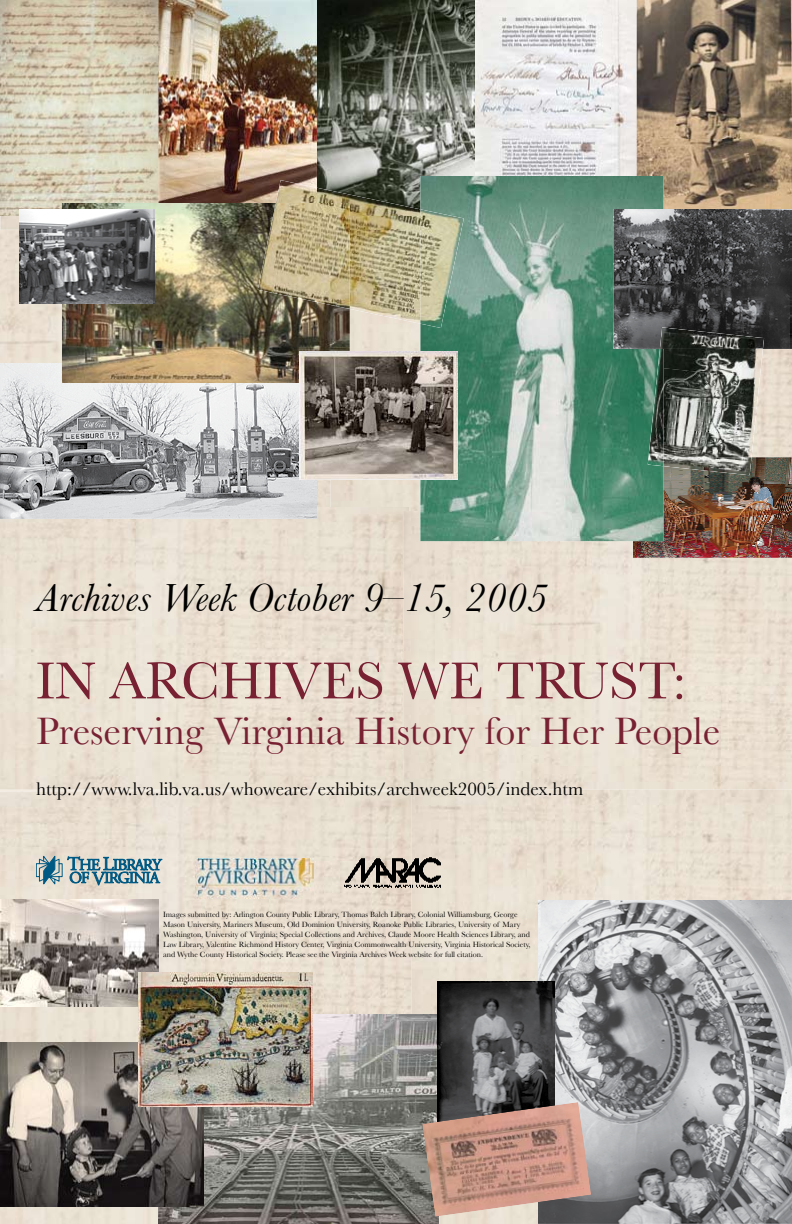
<style>
.page{position:relative;width:792px;height:1224px;background:#fff}
.page>*{position:absolute;margin:0;border:0;box-sizing:border-box;transform-origin:0 0}
.t1{font:54px "Baskerville";color:#782132}
.t2{font:italic 41px "Baskerville";color:#000}
.t3{font:40px "Baskerville";color:#782132}
.t4{font:19px "Baskerville";color:#000}
.t5{font:8px/10px "Baskerville";color:#000}
</style>
<div class="page">
<hr style="left:0;top:790px;width:403px;height:1px;background:#f4ece1">
<img style="left:475px;top:0;width:162px;height:176px">
<div style="left:330px;top:324px;width:90px;height:187px;background:#e8e0d1"></div>
<img style="left:757px;top:349px;width:35px;height:108px">
<img style="left:0;top:230px;width:62px;height:133px">
<img style="left:0;top:507px;width:410px;height:283px">
<img style="left:544px;top:541px;width:106px;height:145px">
<img style="left:650px;top:558px;width:142px;height:128px">
<img style="left:544px;top:686px;width:248px;height:104px">
<img style="left:0;top:1206px;width:158px;height:18px">
<img style="left:407px;top:790px;width:385px;height:224px">
<img style="left:0;top:791px;width:137px;height:251px">
<img style="left:137px;top:862px;width:69px;height:180px">
<img style="left:309px;top:862px;width:102px;height:152px">
<img style="left:206px;top:898px;width:103px;height:74px">
<img style="left:317px;top:0;width:158px;height:188px">
<img style="left:0;top:363px;width:317px;height:156px">
<img style="left:539px;top:900px;width:253px;height:324px">
<img style="left:0;top:0;width:158px;height:216px">
<img style="left:633px;top:457px;width:159px;height:101px">
<img style="left:158px;top:0;width:159px;height:203px">
<img style="left:158px;top:1014px;width:280px;height:210px">
<img style="left:438px;top:982px;width:116px;height:120px">
<img style="left:62px;top:203px;width:288px;height:180px">
<img style="left:0;top:900px;width:158px;height:106px">
<img style="left:637px;top:0;width:155px;height:209px">
<img style="left:422px;top:1102px;width:169px;height:115px">
<img style="left:20px;top:209px;width:135px;height:95px">
<img style="left:0;top:1042px;width:203px;height:164px">
<img style="left:139px;top:972px;width:174px;height:135px">
<img style="left:420px;top:176px;width:243px;height:365px">
<img style="left:614px;top:209px;width:178px;height:140px">
<img style="left:663px;top:349px;width:100px;height:29px">
<img style="left:663px;top:368px;width:97px;height:40px">
<img style="left:663px;top:397px;width:94px;height:40px">
<img style="left:663px;top:427px;width:91px;height:30px">
<img style="left:663px;top:457px;width:89px;height:18px">
<img style="left:648px;top:349px;width:15px;height:117px">
<img style="left:660px;top:327px;width:104px;height:22px">
<img style="left:299px;top:351px;width:159px;height:129px">
<img style="left:350px;top:216px;width:70px;height:108px">
<img style="left:317px;top:188px;width:103px;height:28px">
<img style="left:276px;top:180px;width:41px;height:23px">
<img style="left:258px;top:203px;width:92px;height:106px">
<img style="left:420px;top:209px;width:44px;height:119px">
<img style="left:196px;top:858px;width:118px;height:40px">
<svg style="left:36px;top:856px;width:126px;height:29px;background:#8ba9b1"></svg>
<img style="left:343px;top:852px;width:100px;height:39px">
<h2 class="t2" style="left:36px;top:573px;width:513px">Archives Week October 9–15, 2005</h2>
<h1 class="t1" style="left:36px;top:649px;width:652px">IN ARCHIVES WE TRUST:</h1>
<h3 class="t3" style="left:36px;top:708px;width:686px">Preserving Virginia History for Her People</h3>
<h3 class="t4" style="left:36px;top:778px;width:549px">http://www.lva.lib.va.us/whoweare/exhibits/archweek2005/index.htm</h3>
<p class="t5" style="left:163px;top:909px;width:369px">Images submitted by: Arlington County Public Library, Thomas Balch Library, Colonial Williamsburg, George Mason University, Mariners Museum, Old Dominion University, Roanoke Public Libraries, University of Mary Washington, University of Virginia; Special Collections and Archives, Claude Moore Health Sciences Library, and Law Library, Valentine Richmond History Center, Virginia Commonwealth University, Virginia Historical Society, and Wythe County Historical Society. Please see the Virginia Archives Week website for full citation.</p>
</div>
